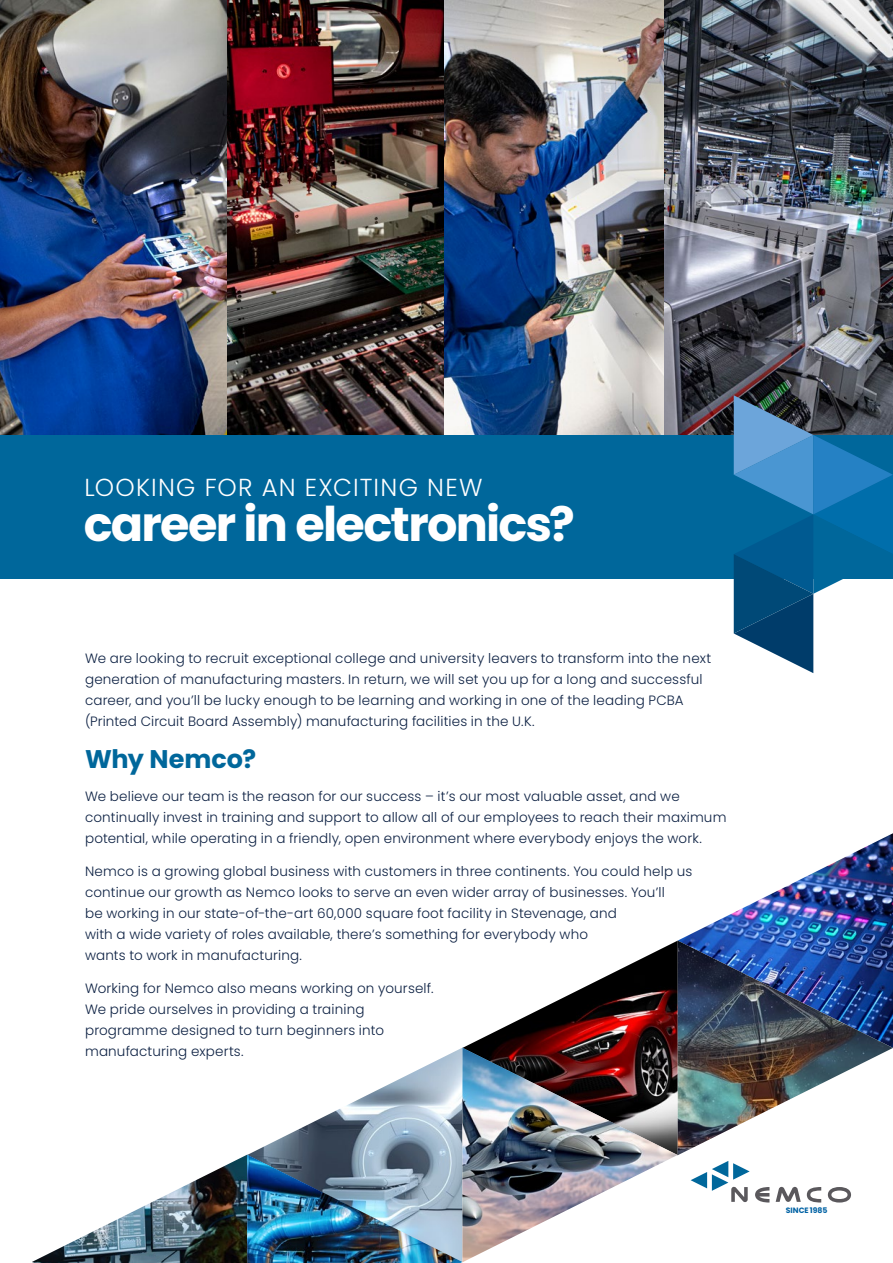
<style>
.page{position:relative;width:893px;height:1263px;background:#fff}
.page>*{position:absolute;margin:0;border:0;box-sizing:border-box;transform-origin:0 0}
.t1{font:700 47.7px "Poppins";letter-spacing:-.035em;color:#fff}
.t2{font:700 25.5px "Poppins";letter-spacing:-.005em;color:#00679b}
.t3{font:300 24.6px "Poppins";letter-spacing:.05em;color:#fff}
.t4{font:300 13.5px/21px "Poppins";letter-spacing:.015em;color:#0e2244}
.t5{font:700 7.8px "Poppins";letter-spacing:-.005em;color:#0062a4}
</style>
<div class="page">
<img style="left:663px;top:0;width:230px;height:435px">
<img style="left:0;top:0;width:227px;height:435px">
<img style="left:227px;top:0;width:217px;height:435px">
<img style="left:444px;top:0;width:219px;height:435px">
<div style="left:0;top:435px;width:893px;height:143px;background:#00679b"></div>
<svg style="left:734px;top:395px;width:159px;height:278px"></svg>
<svg style="left:691px;top:1161px;width:78px;height:41px"></svg>
<svg style="left:807px;top:1187px;width:14px;height:15px"></svg>
<svg style="left:776px;top:1187px;width:25px;height:15px"></svg>
<svg style="left:828px;top:1187px;width:23px;height:15px"></svg>
<img style="left:32px;top:1155px;width:430px;height:108px">
<img style="left:247px;top:1048px;width:431px;height:214px">
<img style="left:462px;top:940px;width:431px;height:215px">
<img style="left:678px;top:833px;width:215px;height:215px">
<h3 class="t3" style="left:84px;top:473px;width:400px">LOOKING FOR AN EXCITING NEW</h3>
<h1 class="t1" style="left:84px;top:496px;width:493px">career in electronics?</h1>
<p class="t4" style="left:85px;top:648px;width:628px">We are looking to recruit exceptional college and university leavers to transform into the next generation of manufacturing masters. In return, we will set you up for a long and successful career, and you’ll be lucky enough to be learning and working in one of the leading PCBA (Printed Circuit Board Assembly) manufacturing facilities in the U.K.</p>
<h2 class="t2" style="left:85px;top:744px;width:173px">Why Nemco?</h2>
<p class="t4" style="left:85px;top:786px;width:643px">We believe our team is the reason for our success – it’s our most valuable asset, and we continually invest in training and support to allow all of our employees to reach their maximum potential, while operating in a friendly, open environment where everybody enjoys the work.</p>
<p class="t4" style="left:85px;top:861px;width:609px">Nemco is a growing global business with customers in three continents. You could help us continue our growth as Nemco looks to serve an even wider array of businesses. You’ll<br>be working in our state-of-the-art 60,000 square foot facility in Stevenage, and<br>with a wide variety of roles available, there’s something for everybody who<br>wants to work in manufacturing.</p>
<p class="t4" style="left:85px;top:978px;width:350px">Working for Nemco also means working on yourself.<br>We pride ourselves in providing a training programme designed to turn beginners into manufacturing experts.</p>
<p class="t5" style="left:786px;top:1205px;width:43px">SINCE 1985</p>
</div>
